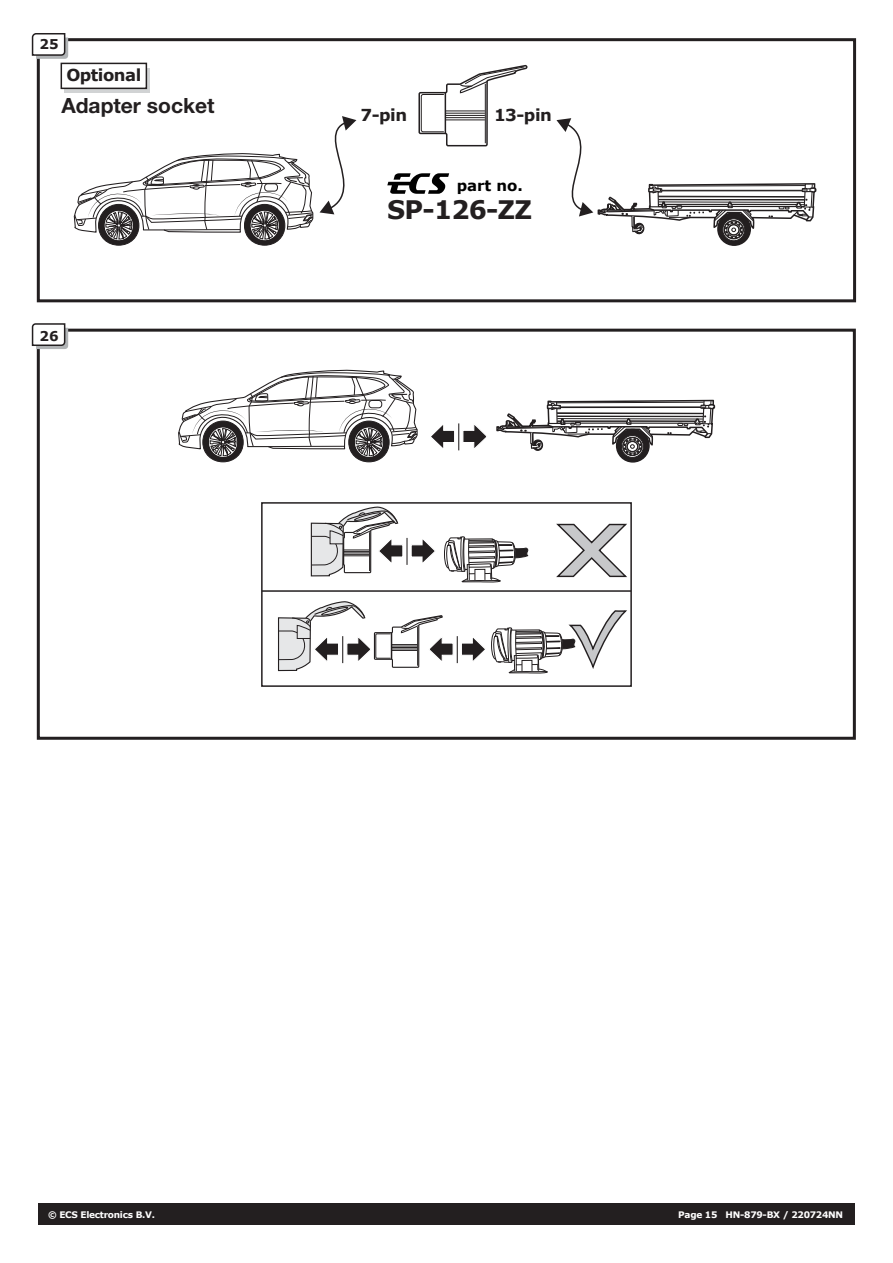
<style>
.page{position:relative;width:893px;height:1263px;background:#fff}
.page>*{position:absolute;margin:0;border:0;box-sizing:border-box;transform-origin:0 0}
.t1{font:700 25.5px "Verdana";letter-spacing:-.03em;color:#231f20}
.t2{font:700 21px "Helvetica Neue";color:#231f20}
.t3{font:700 16.5px "Verdana";letter-spacing:-.03em;color:#231f20}
.t4{font:700 15px "Verdana";color:#000}
.t5{font:700 13.5px "Verdana";color:#231f20}
.t6{font:700 9px "Verdana";letter-spacing:-.03em;color:#fff}
</style>
<div class="page">
<div style="left:38px;top:1203px;width:817px;height:21px;background:#231f20"></div>
<div style="left:98px;top:204px;width:41px;height:42px;border:1px solid #231f20;border-radius:50%"></div>
<div style="left:244px;top:204px;width:41px;height:42px;border:1px solid #231f20;border-radius:50%"></div>
<svg style="left:431px;top:423px;width:56px;height:28px"></svg>
<svg style="left:496px;top:302px;width:220px;height:161px"></svg>
<div style="left:203px;top:421px;width:40px;height:41px;background:#231f20;border-radius:50%"></div>
<div style="left:202px;top:421px;width:42px;height:41px;border:1px solid #231f20;border-radius:50%"></div>
<div style="left:349px;top:421px;width:40px;height:41px;background:#231f20;border-radius:50%"></div>
<div style="left:348px;top:421px;width:42px;height:41px;border:1px solid #231f20;border-radius:50%"></div>
<svg style="left:178px;top:370px;width:240px;height:88px"></svg>
<div style="left:37px;top:329px;width:819px;height:411px;border:3px solid #231f20"></div>
<svg style="left:31px;top:323px;width:37px;height:26px"></svg>
<div style="left:37px;top:38px;width:819px;height:264px;border:3px solid #231f20"></div>
<svg style="left:31px;top:33px;width:37px;height:26px"></svg>
<svg style="left:65px;top:68px;width:85px;height:25px"></svg>
<div style="left:61px;top:63px;width:86px;height:26px;background:#fff;border:2px solid #231f20"></div>
<svg style="left:73px;top:116px;width:284px;height:128px"></svg>
<svg style="left:556px;top:118px;width:261px;height:128px"></svg>
<svg style="left:418px;top:38px;width:110px;height:109px"></svg>
<svg style="left:387px;top:173px;width:62px;height:21px"></svg>
<div style="left:261px;top:502px;width:371px;height:185px;border:2px solid #231f20"></div>
<hr style="left:262px;top:590px;width:369px;height:2px;background:#231f20">
<svg style="left:277px;top:507px;width:352px;height:180px"></svg>
<hr style="left:405px;top:538px;width:4px;height:27px;background:#fff">
<hr style="left:406px;top:538px;width:2px;height:27px;background:#231f20">
<h3 class="t5" style="left:39px;top:35px;width:21px">25</h3>
<h3 class="t3" style="left:66px;top:63px;width:77px">Optional</h3>
<h2 class="t2" style="left:61px;top:89px;width:155px">Adapter socket</h2>
<h3 class="t5" style="left:39px;top:326px;width:21px">26</h3>
<h3 class="t3" style="left:361px;top:103px;width:48px">7-pin</h3>
<h3 class="t3" style="left:494px;top:103px;width:59px">13-pin</h3>
<h3 class="t4" style="left:457px;top:175px;width:68px">part no.</h3>
<h1 class="t1" style="left:387px;top:191px;width:146px">SP-126-ZZ</h1>
<p class="t6" style="left:48px;top:1208px;width:108px">© ECS Electronics B.V.</p>
<p class="t6" style="left:678px;top:1208px;width:166px">Page 15 HN-879-BX / 220724NN</p>
</div>
